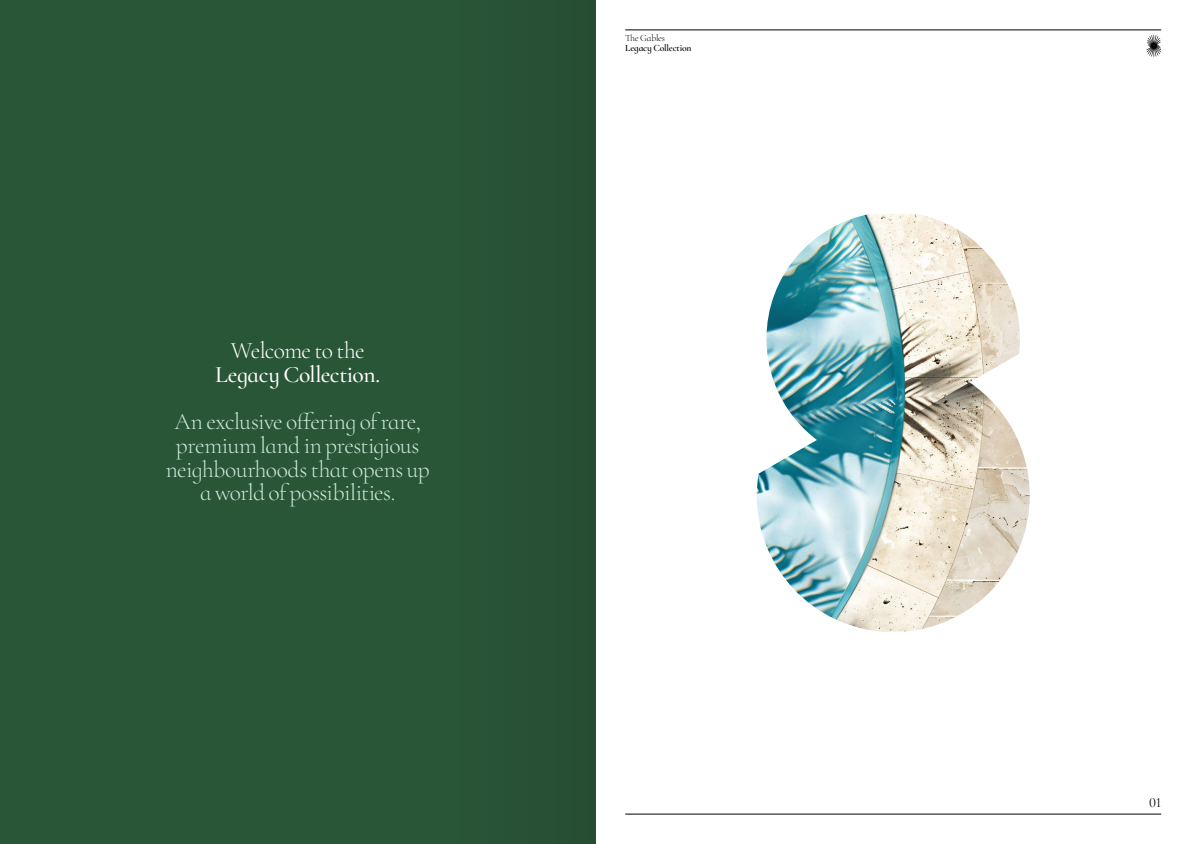
<style>
.page{position:relative;width:1191px;height:844px;background:#fff}
.page>*{position:absolute;margin:0;border:0;box-sizing:border-box;transform-origin:0 0}
.t1{font:300 23.62px/23.6px "Cormorant Infant";letter-spacing:-.02em;color:#cbe8d9;text-align:center}
.t2{font:500 23.62px "Cormorant Infant";letter-spacing:-.015em;color:#fff}
.t3{font:300 23.62px "Cormorant Infant";letter-spacing:-.03em;color:#fff}
.t4{font:14px "Cormorant Infant";color:#000}
.t5{font:600 9.62px "Cormorant Infant";letter-spacing:-.015em;color:#000}
.t6{font:300 9.62px "Cormorant Infant";letter-spacing:-.025em;color:#000}
</style>
<div class="page">
<div style="left:0;top:0;width:595px;height:843px;background:#2a5638"></div>
<hr style="left:625px;top:30px;width:536px;height:1px;background:#000">
<hr style="left:625px;top:813px;width:536px;height:1px;background:#000">
<svg style="left:1146px;top:35px;width:15px;height:22px"></svg>
<img style="left:756px;top:214px;width:264px;height:417px">
<svg style="left:893px;top:382px;width:136px;height:250px"></svg>
<div style="left:454px;top:0;width:141px;height:843px;background:#285135"></div>
<p class="t3" style="left:231px;top:336px;width:135px">Welcome to the</p>
<p class="t2" style="left:215px;top:360px;width:166px">Legacy Collection.</p>
<p class="t1" style="left:166px;top:410px;width:266px">An exclusive offering of rare, premium land in prestigious neighbourhoods that opens up a world of possibilities.</p>
<p class="t6" style="left:625px;top:32px;width:41px">The Gables</p>
<p class="t5" style="left:625px;top:42px;width:68px">Legacy Collection</p>
<p class="t4" style="left:1149px;top:793px;width:14px">01</p>
</div>
